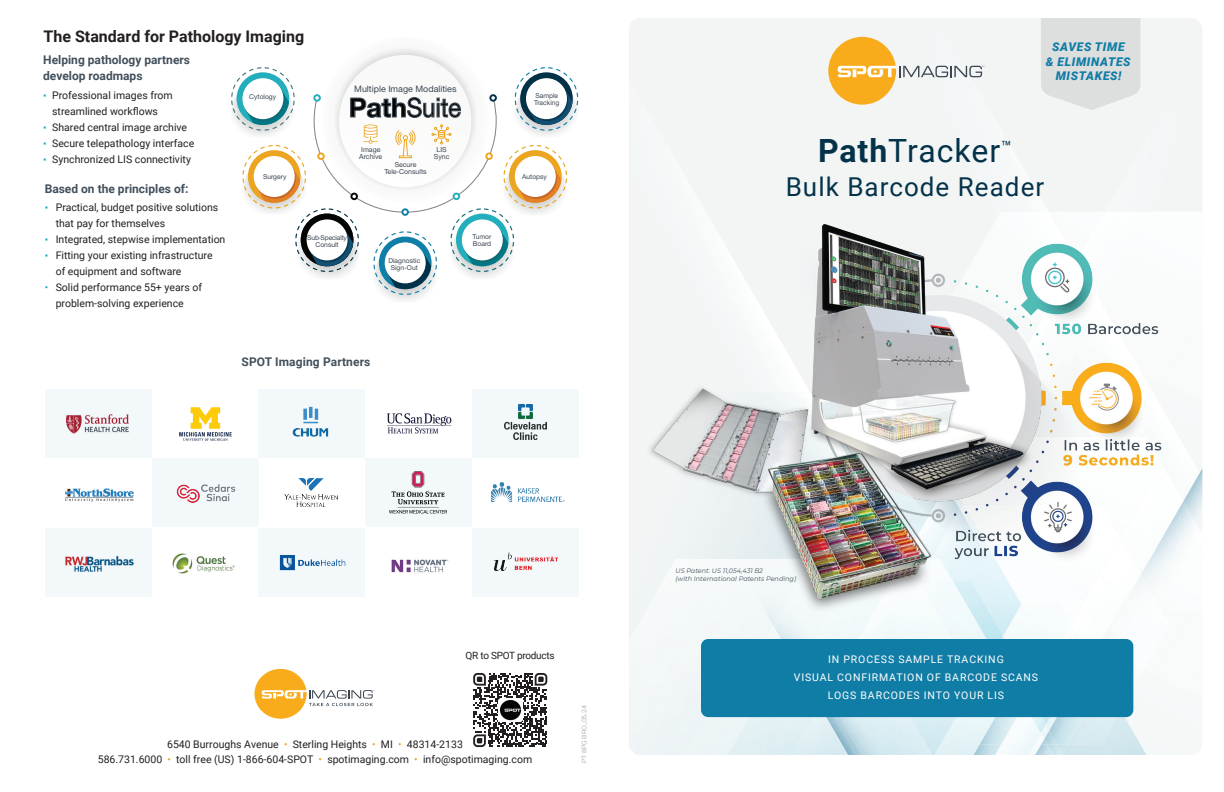
<style>
.page{position:relative;width:1224px;height:792px;background:#fff}
.page>*{position:absolute;margin:0;border:0;box-sizing:border-box;transform-origin:0 0}
.t1{font:32px "Roboto";letter-spacing:.03em;color:#033249}
.t2{font:26.5px "Helvetica Neue LT Std";color:#040503;scale:.9 1}
.t3{font:26px "Roboto";letter-spacing:.04em;color:#033249}
.t4{font:700 16px "Roboto";color:#231f20}
.t5{font:700 12px/16px "Roboto";color:#42505c}
.t6{font:italic 900 12px/14.4px "Roboto";letter-spacing:.055em;color:#107da6;text-align:center}
.t7{font:10.5px/16px "Roboto";color:#231f20}
.t8{font:10.5px/18px "Roboto";letter-spacing:.085em;color:#fff;text-align:center}
.t9{font:10px "Roboto";letter-spacing:-.025em;color:#231f20}
.t10{font:8.9px "Helvetica Neue LT Std";color:#3b4651}
.t11{font:7px/7.2px "Helvetica Neue LT Std";color:#3b4651;text-align:center}
.t12{font:6.8px/7.2px "Helvetica Neue LT Std";color:#3b4651}
.t13{font:6.8px/7.2px "Helvetica Neue LT Std";letter-spacing:-.025em;color:#3b4651;text-align:center}
.t14{font:italic 6.5px/7.8px "Montserrat";color:#42505c}
.t15{font:300 6.3px "Roboto";letter-spacing:-.01em;color:#95979a;scale:1.11 1}
.s1{font-weight:700;font-size:9.5px;color:#23adba}
.s2{color:#23adba}
.s3{font-weight:700}
.s4{color:#eda322}
</style>
<div class="page">
<svg style="left:473px;top:673px;width:74px;height:74px"></svg>
<img style="left:499px;top:698px;width:23px;height:24px">
<img style="left:321px;top:37px;width:169px;height:169px;border-radius:84px">
<img style="left:339px;top:55px;width:132px;height:132px;border-radius:66px">
<svg style="left:231px;top:67px;width:347px;height:228px"></svg>
<img style="left:172px;top:553px;width:63px;height:21px">
<img style="left:179px;top:408px;width:53px;height:33px">
<img style="left:391px;top:559px;width:58px;height:14px">
<img style="left:387px;top:413px;width:65px;height:21px">
<svg style="left:472px;top:389px;width:106px;height:69px;fill:#f3f8fa"></svg>
<div style="left:259px;top:389px;width:106px;height:69px;background:#f3f8fa"></div>
<svg style="left:45px;top:389px;width:107px;height:69px;fill:#f3f8fa"></svg>
<svg style="left:365px;top:458px;width:107px;height:68px;fill:#f3f8fa"></svg>
<svg style="left:152px;top:458px;width:106px;height:68px;fill:#f3f8fa"></svg>
<div style="left:472px;top:528px;width:106px;height:68px;background:#f3f8fa"></div>
<div style="left:259px;top:528px;width:106px;height:68px;background:#f3f8fa"></div>
<svg style="left:45px;top:528px;width:107px;height:68px;fill:#f3f8fa"></svg>
<div style="left:630px;top:19px;width:571px;height:191px;background:#f3f5f5"></div>
<div style="left:630px;top:393px;width:12px;height:166px;background:#f3f5f5"></div>
<div style="left:684px;top:656px;width:51px;height:98px;background:#edf5f6"></div>
<img style="left:727px;top:730px;width:15px;height:24px">
<img style="left:1153px;top:720px;width:20px;height:34px">
<img style="left:1127px;top:721px;width:19px;height:33px">
<div style="left:1105px;top:41px;width:96px;height:169px;background:#f3f5f5"></div>
<img style="left:1003px;top:614px;width:13px;height:22px">
<img style="left:1003px;top:636px;width:7px;height:3px">
<img style="left:994px;top:614px;width:9px;height:25px">
<img style="left:962px;top:614px;width:32px;height:25px">
<img style="left:1006px;top:610px;width:12px;height:4px">
<div style="left:785px;top:19px;width:264px;height:191px;background:#f3f5f5"></div>
<img style="left:764px;top:717px;width:32px;height:29px">
<svg style="left:791px;top:746px;width:5px;height:8px"></svg>
<div style="left:630px;top:77px;width:180px;height:316px;background:#f3f5f5"></div>
<img style="left:933px;top:725px;width:18px;height:29px">
<div style="left:893px;top:610px;width:69px;height:29px;background:#f3fafc"></div>
<img style="left:933px;top:717px;width:44px;height:8px">
<img style="left:920px;top:717px;width:13px;height:37px">
<img style="left:1127px;top:711px;width:29px;height:10px">
<img style="left:1068px;top:717px;width:59px;height:37px">
<img style="left:1104px;top:630px;width:35px;height:81px">
<img style="left:1104px;top:717px;width:17px;height:28px">
<img style="left:1102px;top:637px;width:7px;height:2px">
<img style="left:1068px;top:717px;width:36px;height:28px">
<img style="left:976px;top:610px;width:14px;height:11px">
<img style="left:943px;top:610px;width:33px;height:22px">
<svg style="left:985px;top:610px;width:21px;height:4px"></svg>
<img style="left:1109px;top:630px;width:15px;height:9px">
<img style="left:1124px;top:630px;width:15px;height:26px">
<img style="left:1033px;top:628px;width:31px;height:11px">
<img style="left:1046px;top:717px;width:3px;height:8px">
<img style="left:1046px;top:725px;width:3px;height:6px">
<img style="left:1041px;top:717px;width:5px;height:16px">
<img style="left:1007px;top:717px;width:34px;height:28px">
<img style="left:973px;top:745px;width:22px;height:9px">
<img style="left:980px;top:717px;width:27px;height:28px">
<img style="left:995px;top:745px;width:25px;height:9px">
<svg style="left:1001px;top:734px;width:13px;height:11px"></svg>
<img style="left:1049px;top:717px;width:47px;height:23px">
<img style="left:1044px;top:731px;width:10px;height:2px">
<svg style="left:1028px;top:733px;width:40px;height:21px"></svg>
<img style="left:736px;top:610px;width:37px;height:15px">
<img style="left:773px;top:613px;width:7px;height:21px">
<svg style="left:779px;top:626px;width:9px;height:12px"></svg>
<img style="left:781px;top:628px;width:8px;height:11px">
<img style="left:824px;top:717px;width:3px;height:37px">
<img style="left:749px;top:610px;width:31px;height:3px">
<img style="left:827px;top:717px;width:93px;height:37px">
<img style="left:642px;top:210px;width:561px;height:400px">
<div style="left:701px;top:639px;width:432px;height:78px;background:#107da6;border-radius:7px"></div>
<svg style="left:1041px;top:18px;width:99px;height:92px"></svg>
<svg style="left:254px;top:669px;width:120px;height:50px"></svg>
<svg style="left:828px;top:37px;width:156px;height:68px"></svg>
<h3 class="t4" style="left:44px;top:25px;width:262px">The Standard for Pathology Imaging</h3>
<p class="t5" style="left:43px;top:51px;width:148px">Helping pathology partners develop roadmaps</p>
<p class="t7" style="left:43px;top:87px;width:131px;text-align:center"><span class="s1">•</span> Professional images from streamlined workflows</p>
<p class="t7" style="left:43px;top:119px;width:146px"><span class="s1">•</span> Shared central image archive</p>
<p class="t7" style="left:43px;top:135px;width:153px"><span class="s1">•</span> Secure telepathology interface</p>
<p class="t7" style="left:43px;top:151px;width:149px"><span class="s1">•</span> Synchronized LIS connectivity</p>
<p class="t5" style="left:45px;top:180px;width:145px">Based on the principles of:</p>
<p class="t7" style="left:56px;top:199px;width:164px;text-indent:-11px"><span class="s1">•</span> Practical, budget positive solutions that pay for themselves</p>
<p class="t7" style="left:45px;top:231px;width:182px"><span class="s1">•</span> Integrated, stepwise implementation</p>
<p class="t7" style="left:56px;top:247px;width:158px;text-indent:-11px"><span class="s1">•</span> Fitting your existing infrastructure of equipment and software</p>
<p class="t7" style="left:56px;top:279px;width:148px;text-indent:-11px"><span class="s2">•</span> Solid performance 55+ years of problem-solving experience</p>
<p class="t12" style="left:249px;top:93px;width:28px">Cytology</p>
<p class="t10" style="left:354px;top:83px;width:104px">Multiple Image Modalities</p>
<h2 class="t2" style="left:349px;top:92px;width:126px"><span class="s3">Path</span>Suite</h2>
<p class="t12" style="left:534px;top:91px;width:27px">Sample<br>Tracking</p>
<p class="t11" style="left:434px;top:146px;width:17px">LIS<br>Sync</p>
<p class="t11" style="left:359px;top:146px;width:25px;text-align:left">Image<br>Archive</p>
<p class="t11" style="left:384px;top:161px;width:44px">Secure<br>Tele-Consults</p>
<p class="t12" style="left:263px;top:173px;width:25px">Surgery</p>
<p class="t12" style="left:522px;top:173px;width:26px">Autopsy</p>
<p class="t13" style="left:307px;top:234px;width:41px">Sub-Specialty<br>Consult</p>
<p class="t12" style="left:388px;top:257px;width:34px;text-align:center">Diagnostic<br>Sign-Out</p>
<p class="t12" style="left:473px;top:233px;width:20px">Tumor<br>Board</p>
<p class="t5" style="left:242px;top:353px;width:130px">SPOT Imaging Partners</p>
<p class="t9" style="left:466px;top:649px;width:90px">QR to SPOT products</p>
<p class="t7" style="left:98px;top:736px;width:436px;line-height:15px;text-align:center">6540 Burroughs Avenue <span class="s4">•</span> Sterling Heights <span class="s4">•</span> MI <span class="s4">•</span> 48314-2133<br>586.731.6000 <span class="s4">•</span> toll free (US) 1-866-604-SPOT <span class="s4">•</span> spotimaging.com <span class="s4">•</span> info@spotimaging.com</p>
<p class="t15" style="left:580px;top:763px;width:54px;rotate:-90deg">PT 8PG BRO_05.24</p>
<p class="t6" style="left:1046px;top:39px;width:86px">SAVES TIME<br>&amp; ELIMINATES<br>MISTAKES!</p>
<h1 class="t1" style="left:818px;top:128px;width:195px"><span class="s3">Path</span>Tracker<sup>™</sup></h1>
<h3 class="t3" style="left:786px;top:168px;width:260px">Bulk Barcode Reader</h3>
<p class="t14" style="left:676px;top:567px;width:122px">US Patent: US 11,054,431 B2<br>(with International Patents Pending)</p>
<p class="t8" style="left:794px;top:650px;width:246px">IN PROCESS SAMPLE TRACKING<br>VISUAL CONFIRMATION OF BARCODE SCANS<br>LOGS BARCODES INTO YOUR LIS</p>
</div>
